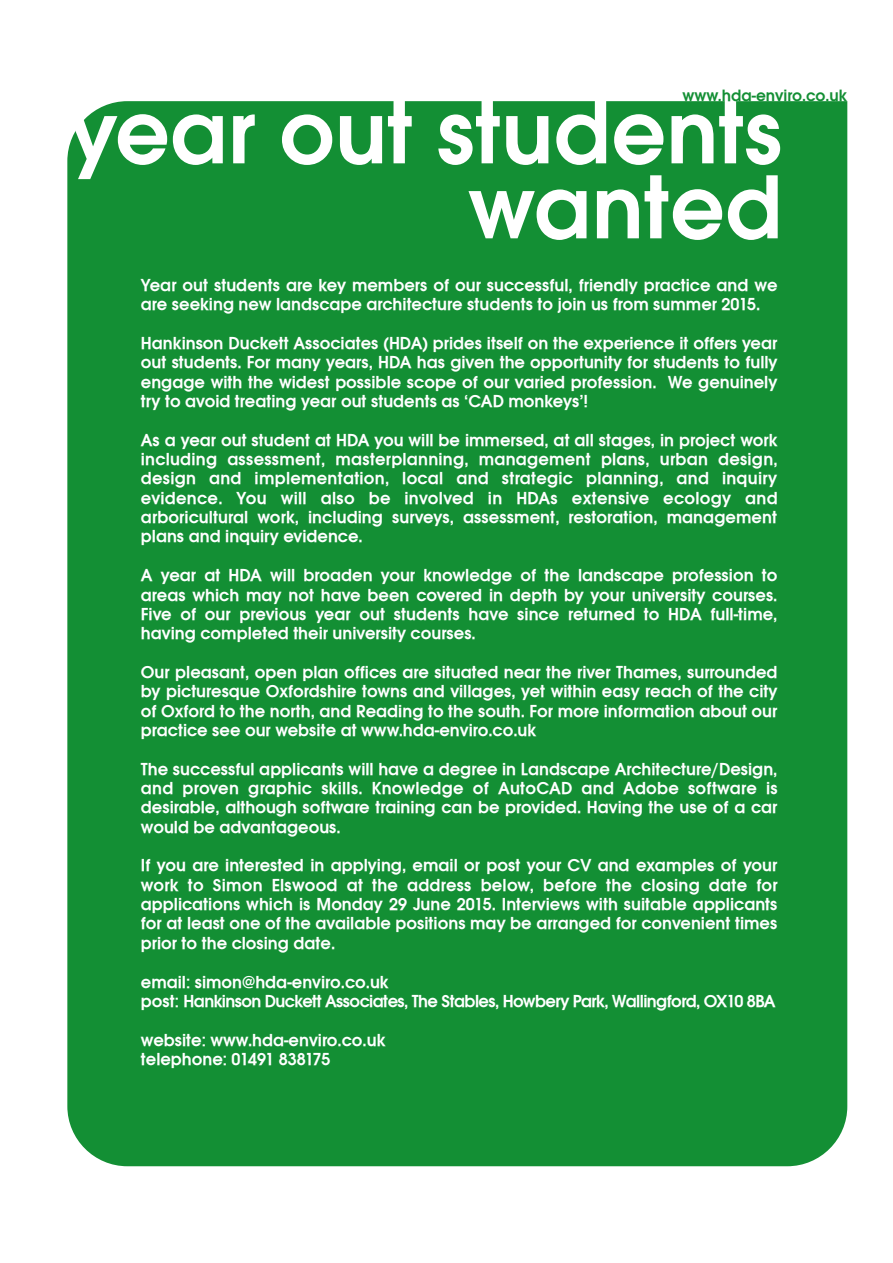
<style>
.page{position:relative;width:893px;height:1263px;background:#fff}
.page>*{position:absolute;margin:0;border:0;box-sizing:border-box;transform-origin:0 0}
.t1{font:94.5px/75px "Avant Garde ITCTT Demi";color:#fff;text-align:right}
.t2{font:18px/19.4px "Avant Garde ITCTT Demi";color:#fff;text-align:justify}
.t3{font:18px/19.4px "Avant Garde ITCTT Demi";letter-spacing:-.03em;color:#fff}
.t4{font:16.95px "Avant Garde ITCTT Demi";color:#138f34}
</style>
<div class="page">
<div style="left:67px;top:101px;width:780px;height:1065px;background:#138f34"></div>
<p class="t4" style="left:682px;top:86px;width:166px">www.hda-enviro.co.uk</p>
<h1 class="t1" style="left:70px;top:94px;width:714px">year out students wanted</h1>
<p class="t2" style="left:141px;top:275px;width:638px">Year out students are key members of our successful, friendly practice and we are seeking new landscape architecture students to join us from summer 2015.</p>
<p class="t2" style="left:141px;top:333px;width:638px">Hankinson Duckett Associates (HDA) prides itself on the experience it offers year out students. For many years, HDA has given the opportunity for students to fully engage with the widest possible scope of our varied profession. We genuinely try to avoid treating year out students as ‘CAD monkeys’!</p>
<p class="t2" style="left:141px;top:430px;width:638px">As a year out student at HDA you will be immersed, at all stages, in project work including assessment, masterplanning, management plans, urban design, design and implementation, local and strategic planning, and inquiry evidence. You will also be involved in HDAs extensive ecology and arboricultural work, including surveys, assessment, restoration, management plans and inquiry evidence.</p>
<p class="t2" style="left:141px;top:565px;width:638px">A year at HDA will broaden your knowledge of the landscape profession to areas which may not have been covered in depth by your university courses.<br>Five of our previous year out students have since returned to HDA full-time, having completed their university courses.</p>
<p class="t2" style="left:141px;top:662px;width:638px">Our pleasant, open plan offices are situated near the river Thames, surrounded by picturesque Oxfordshire towns and villages, yet within easy reach of the city of Oxford to the north, and Reading to the south. For more information about our practice see our website at www.hda-enviro.co.uk</p>
<p class="t2" style="left:141px;top:759px;width:638px">The successful applicants will have a degree in Landscape Architecture/Design, and proven graphic skills. Knowledge of AutoCAD and Adobe software is desirable, although software training can be provided. Having the use of a car would be advantageous.</p>
<p class="t2" style="left:141px;top:856px;width:638px">If you are interested in applying, email or post your CV and examples of your work to Simon Elswood at the address below, before the closing date for applications which is Monday 29 June 2015. Interviews with suitable applicants for at least one of the available positions may be arranged for convenient times prior to the closing date.</p>
<p class="t3" style="left:141px;top:972px;width:636px">email: simon@hda-enviro.co.uk<br>post: Hankinson Duckett Associates, The Stables, Howbery Park, Wallingford, OX10 8BA</p>
<p class="t2" style="left:141px;top:1030px;width:246px">website: www.hda-enviro.co.uk telephone: 01491 838175</p>
</div>
